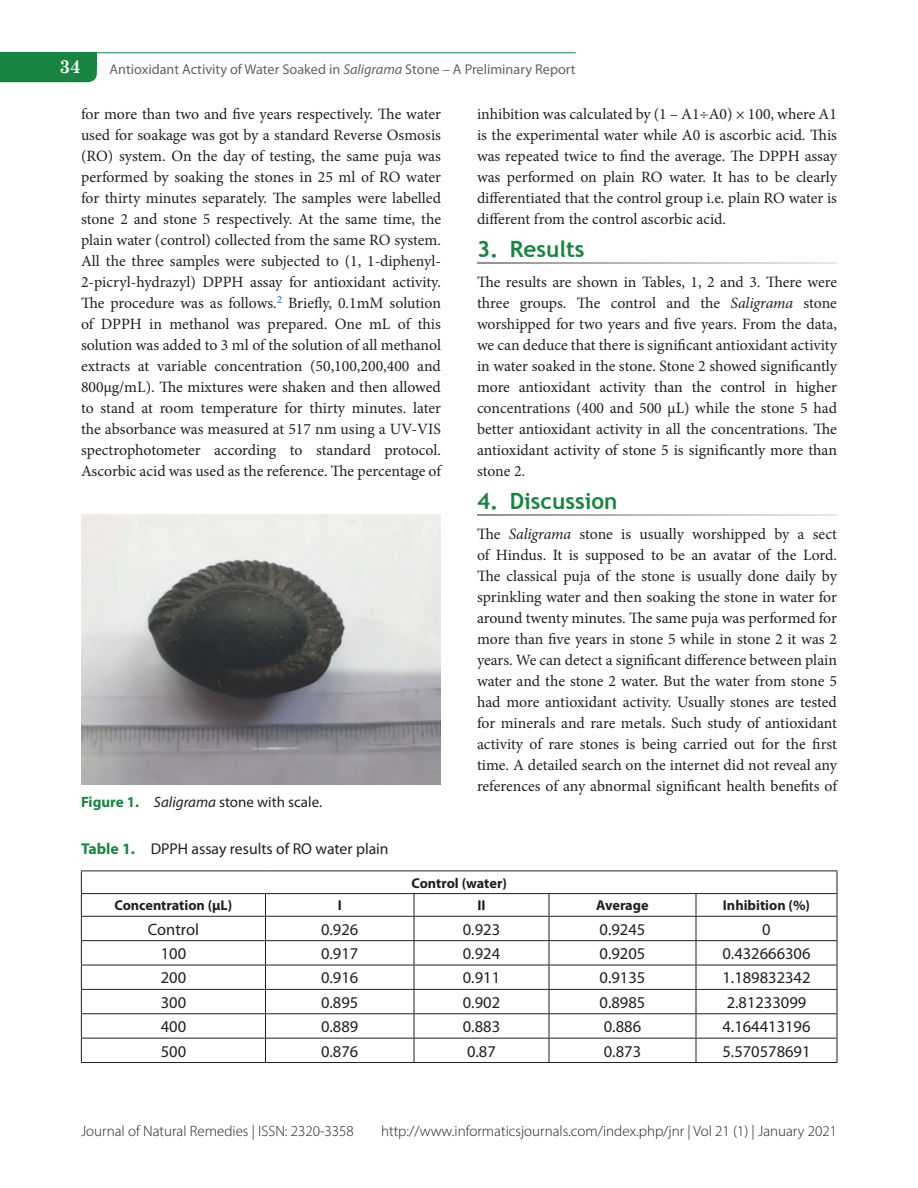
<style>
.page{position:relative;width:918px;height:1188px;background:#fff}
.page>*{position:absolute;margin:0;border:0;box-sizing:border-box;transform-origin:0 0}
.t1{font:700 22.5px "Trebuchet MS";color:#198441}
.t2{font:700 18.75px "Century Schoolbook";color:#fff}
.bl{font:16.5px "Myriad Pro";color:#231f20}
.Text{font:15.75px/21px "Minion Pro";letter-spacing:-.005em;color:#231f20;text-align:justify}
.Table_head{font:15.75px "Myriad Pro";color:#231f20}
.t3{font:300 15px "Myriad Pro";color:#231f20}
.Fig_cap{font:15px "Myriad Pro";color:#231f20}
.t4{font:14.25px "Myriad Pro";color:#636366}
.bl-2{font:700 14.25px "Myriad Pro";color:#231f20}
.table_text{font:700 14.25px "Myriad Pro";letter-spacing:-.005em;color:#231f20}
.s1{font-style:italic}
.s2{font-weight:700;color:#198441}
</style>
<div class="page">
<svg style="left:0;top:67px;width:97px;height:15px"></svg>
<div style="left:0;top:53px;width:97px;height:14px;background:#198441"></div>
<div style="left:0;top:68px;width:27px;height:14px;background:#198441"></div>
<hr style="left:0;top:52px;width:576px;height:1px;background:#198441">
<img style="left:81px;top:515px;width:360px;height:270px">
<hr style="left:81px;top:871px;width:185px;height:1px;background:#231f20">
<hr style="left:266px;top:871px;width:148px;height:1px;background:#231f20">
<hr style="left:414px;top:871px;width:135px;height:1px;background:#231f20">
<hr style="left:549px;top:871px;width:147px;height:1px;background:#231f20">
<hr style="left:696px;top:871px;width:141px;height:1px;background:#231f20">
<hr style="left:81px;top:893px;width:185px;height:1px;background:#231f20">
<hr style="left:266px;top:893px;width:148px;height:1px;background:#231f20">
<hr style="left:414px;top:893px;width:135px;height:1px;background:#231f20">
<hr style="left:549px;top:893px;width:147px;height:1px;background:#231f20">
<hr style="left:696px;top:893px;width:141px;height:1px;background:#231f20">
<hr style="left:81px;top:916px;width:185px;height:1px;background:#231f20">
<hr style="left:266px;top:916px;width:148px;height:1px;background:#231f20">
<hr style="left:414px;top:916px;width:135px;height:1px;background:#231f20">
<hr style="left:549px;top:916px;width:147px;height:1px;background:#231f20">
<hr style="left:696px;top:916px;width:141px;height:1px;background:#231f20">
<hr style="left:81px;top:940px;width:185px;height:1px;background:#231f20">
<hr style="left:266px;top:940px;width:148px;height:1px;background:#231f20">
<hr style="left:414px;top:940px;width:135px;height:1px;background:#231f20">
<hr style="left:549px;top:940px;width:147px;height:1px;background:#231f20">
<hr style="left:696px;top:940px;width:141px;height:1px;background:#231f20">
<hr style="left:81px;top:965px;width:185px;height:1px;background:#231f20">
<hr style="left:266px;top:965px;width:148px;height:1px;background:#231f20">
<hr style="left:414px;top:965px;width:135px;height:1px;background:#231f20">
<hr style="left:549px;top:965px;width:147px;height:1px;background:#231f20">
<hr style="left:696px;top:965px;width:141px;height:1px;background:#231f20">
<hr style="left:81px;top:989px;width:185px;height:1px;background:#231f20">
<hr style="left:266px;top:989px;width:148px;height:1px;background:#231f20">
<hr style="left:414px;top:989px;width:135px;height:1px;background:#231f20">
<hr style="left:549px;top:989px;width:147px;height:1px;background:#231f20">
<hr style="left:696px;top:989px;width:141px;height:1px;background:#231f20">
<hr style="left:81px;top:1013px;width:185px;height:1px;background:#231f20">
<hr style="left:266px;top:1013px;width:148px;height:1px;background:#231f20">
<hr style="left:414px;top:1013px;width:135px;height:1px;background:#231f20">
<hr style="left:549px;top:1013px;width:147px;height:1px;background:#231f20">
<hr style="left:696px;top:1013px;width:141px;height:1px;background:#231f20">
<hr style="left:81px;top:1038px;width:185px;height:1px;background:#231f20">
<svg style="left:81px;top:871px;width:1px;height:191px"></svg>
<hr style="left:266px;top:1038px;width:148px;height:1px;background:#231f20">
<svg style="left:265px;top:894px;width:1px;height:168px"></svg>
<hr style="left:414px;top:1038px;width:135px;height:1px;background:#231f20">
<svg style="left:414px;top:894px;width:1px;height:168px"></svg>
<hr style="left:549px;top:1038px;width:147px;height:1px;background:#231f20">
<svg style="left:549px;top:894px;width:1px;height:168px"></svg>
<hr style="left:696px;top:1038px;width:141px;height:1px;background:#231f20">
<svg style="left:696px;top:894px;width:1px;height:168px"></svg>
<svg style="left:837px;top:871px;width:1px;height:191px"></svg>
<hr style="left:81px;top:1062px;width:185px;height:1px;background:#231f20">
<hr style="left:266px;top:1062px;width:148px;height:1px;background:#231f20">
<hr style="left:414px;top:1062px;width:135px;height:1px;background:#231f20">
<hr style="left:549px;top:1062px;width:147px;height:1px;background:#231f20">
<hr style="left:696px;top:1062px;width:141px;height:1px;background:#231f20">
<hr style="left:477px;top:262px;width:360px;height:2px;background:#57585a">
<hr style="left:477px;top:514px;width:360px;height:2px;background:#57585a">
<p class="t2" style="left:59px;top:52px;width:23px">34</p>
<p class="t4" style="left:110px;top:61px;width:468px">Antioxidant Activity of Water Soaked in <span class="s1">Saligrama</span> Stone – A Preliminary Report</p>
<p class="Text" style="left:81px;top:104px;width:362px">for more than two and five years respectively. The water used for soakage was got by a standard Reverse Osmosis (RO) system. On the day of testing, the same puja was performed by soaking the stones in 25 ml of RO water for thirty minutes separately. The samples were labelled stone 2 and stone 5 respectively. At the same time, the plain water (control) collected from the same RO system.<br>All the three samples were subjected to (1, 1-diphenyl-2-picryl-hydrazyl) DPPH assay for antioxidant activity.<br>The procedure was as follows.<sup>2</sup> Briefly, 0.1mM solution of DPPH in methanol was prepared. One mL of this solution was added to 3 ml of the solution of all methanol extracts at variable concentration (50,100,200,400 and 800μg/mL). The mixtures were shaken and then allowed to stand at room temperature for thirty minutes. later the absorbance was measured at 517 nm using a UV-VIS spectrophotometer according to standard protocol.<br>Ascorbic acid was used as the reference. The percentage of</p>
<p class="Fig_cap" style="left:81px;top:793px;width:243px"><span class="s2">Figure 1.</span> <span class="s1">Saligrama</span> stone with scale.</p>
<p class="Table_head" style="left:81px;top:839px;width:309px"><span class="s2">Table 1.</span> DPPH assay results of RO water plain</p>
<p class="Text" style="left:477px;top:104px;width:362px">inhibition was calculated by (1 – A1÷A0) × 100, where A1 is the experimental water while A0 is ascorbic acid. This was repeated twice to find the average. The DPPH assay was performed on plain RO water. It has to be clearly differentiated that the control group i.e. plain RO water is different from the control ascorbic acid.</p>
<p class="t1" style="left:477px;top:235px;width:109px">3. Results</p>
<p class="Text" style="left:477px;top:272px;width:362px">The results are shown in Tables, 1, 2 and 3. There were three groups. The control and the <span class="s1">Saligrama</span> stone worshipped for two years and five years. From the data, we can deduce that there is significant antioxidant activity in water soaked in the stone. Stone 2 showed significantly more antioxidant activity than the control in higher concentrations (400 and 500 µL) while the stone 5 had better antioxidant activity in all the concentrations. The antioxidant activity of stone 5 is significantly more than stone 2.</p>
<p class="t1" style="left:477px;top:487px;width:142px">4. Discussion</p>
<p class="Text" style="left:477px;top:524px;width:362px">The <span class="s1">Saligrama</span> stone is usually worshipped by a sect of Hindus. It is supposed to be an avatar of the Lord.<br>The classical puja of the stone is usually done daily by sprinkling water and then soaking the stone in water for around twenty minutes. The same puja was performed for more than five years in stone 5 while in stone 2 it was 2 years. We can detect a significant difference between plain water and the stone 2 water. But the water from stone 5 had more antioxidant activity. Usually stones are tested for minerals and rare metals. Such study of antioxidant activity of rare stones is being carried out for the first time. A detailed search on the internet did not reveal any references of any abnormal significant health benefits of</p>
<p class="table_text" style="left:411px;top:873px;width:97px">Control (water)</p>
<p class="bl-2" style="left:114px;top:896px;width:119px">Concentration (µL)</p>
<p class="bl-2" style="left:338px;top:896px;width:6px">I</p>
<p class="bl-2" style="left:477px;top:896px;width:10px">II</p>
<p class="bl-2" style="left:596px;top:896px;width:54px">Average</p>
<p class="bl-2" style="left:723px;top:896px;width:89px">Inhibition (%)</p>
<p class="bl" style="left:148px;top:919px;width:53px">Control</p>
<p class="bl" style="left:321px;top:919px;width:39px">0.926</p>
<p class="bl" style="left:463px;top:919px;width:39px">0.923</p>
<p class="bl" style="left:600px;top:919px;width:47px">0.9245</p>
<p class="bl" style="left:762px;top:919px;width:10px">0</p>
<p class="bl" style="left:161px;top:943px;width:27px">100</p>
<p class="bl" style="left:321px;top:943px;width:39px">0.917</p>
<p class="bl" style="left:463px;top:943px;width:39px">0.924</p>
<p class="bl" style="left:600px;top:943px;width:47px">0.9205</p>
<p class="bl" style="left:722px;top:943px;width:90px">0.432666306</p>
<p class="bl" style="left:161px;top:968px;width:27px">200</p>
<p class="bl" style="left:321px;top:968px;width:39px">0.916</p>
<p class="bl" style="left:463px;top:968px;width:39px">0.911</p>
<p class="bl" style="left:600px;top:968px;width:47px">0.9135</p>
<p class="bl" style="left:722px;top:968px;width:90px">1.189832342</p>
<p class="bl" style="left:161px;top:992px;width:27px">300</p>
<p class="bl" style="left:321px;top:992px;width:39px">0.895</p>
<p class="bl" style="left:463px;top:992px;width:39px">0.902</p>
<p class="bl" style="left:600px;top:992px;width:47px">0.8985</p>
<p class="bl" style="left:727px;top:992px;width:81px">2.81233099</p>
<p class="bl" style="left:161px;top:1016px;width:27px">400</p>
<p class="bl" style="left:321px;top:1016px;width:39px">0.889</p>
<p class="bl" style="left:463px;top:1016px;width:39px">0.883</p>
<p class="bl" style="left:604px;top:1016px;width:39px">0.886</p>
<p class="bl" style="left:722px;top:1016px;width:90px">4.164413196</p>
<p class="bl" style="left:161px;top:1041px;width:27px">500</p>
<p class="bl" style="left:321px;top:1041px;width:39px">0.876</p>
<p class="bl" style="left:467px;top:1041px;width:30px">0.87</p>
<p class="bl" style="left:604px;top:1041px;width:39px">0.873</p>
<p class="bl" style="left:722px;top:1041px;width:90px">5.570578691</p>
<p class="t3" style="left:81px;top:1122px;width:274px">Journal of Natural Remedies | ISSN: 2320-3358</p>
<p class="t3" style="left:381px;top:1122px;width:458px">http://www.informaticsjournals.com/index.php/jnr | Vol 21 (1) | January 2021</p>
</div>
